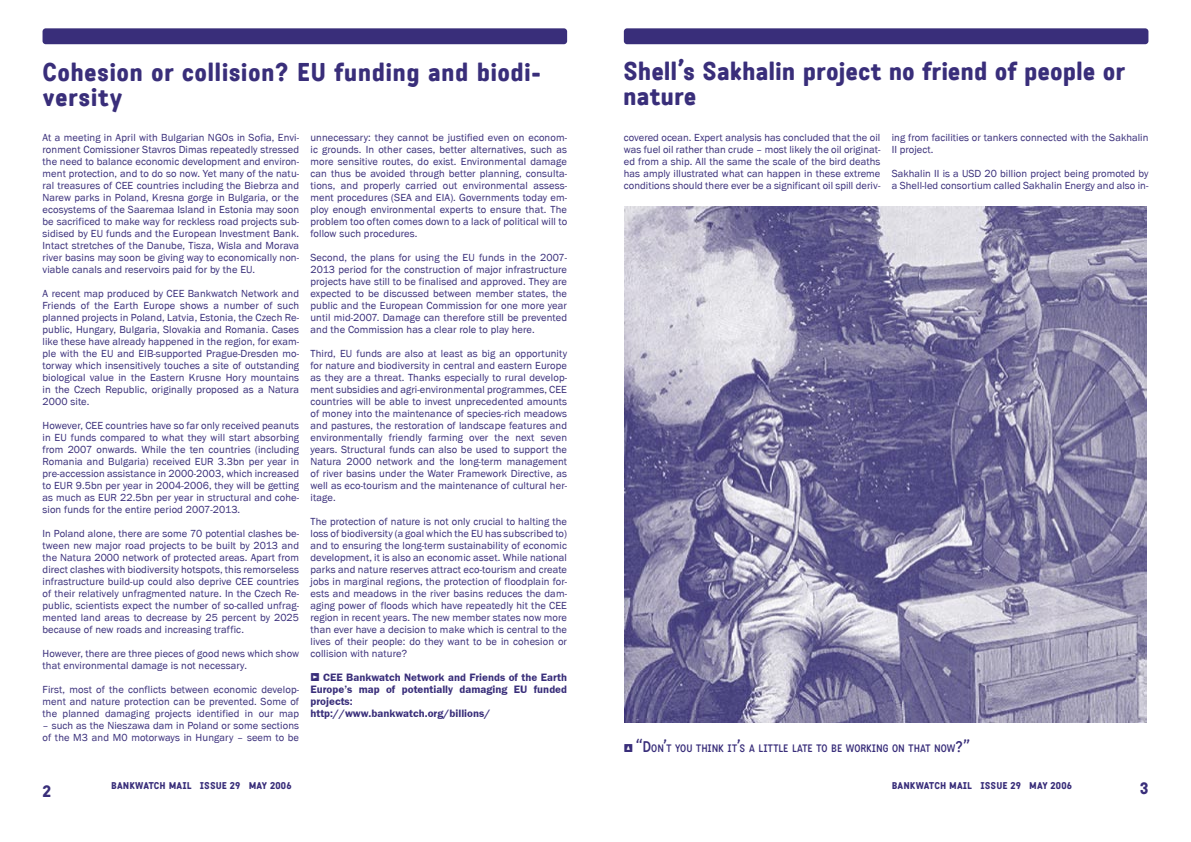
<style>
.page{position:relative;width:1191px;height:842px;background:#fff}
.page>*{position:absolute;margin:0;border:0;box-sizing:border-box;transform-origin:0 0}
.Headline_2{font:700 25px/25px "Katarine Bold CE";letter-spacing:.005em;color:#392e7a}
.t1{font:700 16px "Katarine Bold CE";color:#392e7a}
.Text_Links{font:600 11px/12px "Franklin Got Itc TEE";color:#392e7a;text-align:justify}
.Text_Regular{font:10.6px/12px "Franklin Got Itc TEE";letter-spacing:.01em;color:#392e7a;text-align:justify}
.Photo_Description{font:10.5px "Katarine Bold CE";color:#392e7a}
.Info_Bottom_Page{font:700 9.6px "Katarine Bold CE";letter-spacing:.01em;color:#392e7a}
.s1{font-family:"Katarine Expert";font-weight:700}
.s2{font-family:"Katarine Expert";font-weight:700;font-size:11px}
.s3{font-size:15px}
</style>
<div class="page">
<div style="left:43px;top:28px;width:524px;height:16px;background:#392e7a"></div>
<div style="left:624px;top:28px;width:524px;height:16px;background:#392e7a"></div>
<img style="left:624px;top:207px;width:522px;height:516px">
<p class="Headline_2" style="left:43px;top:59px;width:500px">Cohesion or collision? EU funding and biodi&shy;versity</p>
<p class="Headline_2" style="left:623px;top:58px;width:503px">Shell’s Sakhalin project no friend of people or nature</p>
<p class="Text_Regular" style="left:43px;top:131px;width:258px">At a meeting in April with Bulgarian NGOs in Sofia, Envi&shy;ronment Comissioner Stavros Dimas repeatedly stressed the need to balance economic development and environ&shy;ment protection, and to do so now. Yet many of the natu&shy;ral treasures of CEE countries including the Biebrza and Narew parks in Poland, Kresna gorge in Bulgaria, or the ecosystems of the Saaremaa Island in Estonia may soon be sacrificed to make way for reckless road projects sub&shy;sidised by EU funds and the European Investment Bank.<br>Intact stretches of the Danube, Tisza, Wisla and Morava river basins may soon be giving way to economically non&shy;viable canals and reservoirs paid for by the EU.</p>
<p class="Text_Regular" style="left:43px;top:287px;width:258px">A recent map produced by CEE Bankwatch Network and Friends of the Earth Europe shows a number of such planned projects in Poland, Latvia, Estonia, the Czech Re&shy;public, Hungary, Bulgaria, Slovakia and Romania. Cases like these have already happened in the region, for exam&shy;ple with the EU and EIB-supported Prague-Dresden mo&shy;torway which insensitively touches a site of outstanding biological value in the Eastern Krusne Hory mountains in the Czech Republic, originally proposed as a Natura 2000 site.</p>
<p class="Text_Regular" style="left:43px;top:419px;width:258px">However, CEE countries have so far only received peanuts in EU funds compared to what they will start absorbing from 2007 onwards. While the ten countries (including Romania and Bulgaria) received EUR 3.3bn per year in pre-accession assistance in 2000-2003, which increased to EUR 9.5bn per year in 2004-2006, they will be getting as much as EUR 22.5bn per year in structural and cohe&shy;sion funds for the entire period 2007-2013.</p>
<p class="Text_Regular" style="left:43px;top:527px;width:258px">In Poland alone, there are some 70 potential clashes be&shy;tween new major road projects to be built by 2013 and the Natura 2000 network of protected areas. Apart from direct clashes with biodiversity hotspots, this remorseless infrastructure build-up could also deprive CEE countries of their relatively unfragmented nature. In the Czech Re&shy;public, scientists expect the number of so-called unfrag&shy;mented land areas to decrease by 25 percent by 2025 because of new roads and increasing traffic.</p>
<p class="Text_Regular" style="left:43px;top:647px;width:258px">However, there are three pieces of good news which show that environmental damage is not necessary.</p>
<p class="Text_Regular" style="left:43px;top:683px;width:258px">First, most of the conflicts between economic develop&shy;ment and nature protection can be prevented. Some of the planned damaging projects identified in our map</p>
<p class="Text_Regular" style="left:43px;top:719px;width:258px">– such as the Nieszawa dam in Poland or some sections of the M3 and M0 motorways in Hungary – seem to be</p>
<p class="Text_Regular" style="left:310px;top:131px;width:258px">unnecessary: they cannot be justified even on econom&shy;ic grounds. In other cases, better alternatives, such as more sensitive routes, do exist. Environmental damage can thus be avoided through better planning, consulta&shy;tions, and properly carried out environmental assess&shy;ment procedures (SEA and EIA). Governments today em&shy;ploy enough environmental experts to ensure that. The problem too often comes down to a lack of political will to follow such procedures.</p>
<p class="Text_Regular" style="left:310px;top:251px;width:258px">Second, the plans for using the EU funds in the 2007- 2013 period for the construction of major infrastructure projects have still to be finalised and approved. They are expected to be discussed between member states, the public and the European Commission for one more year until mid-2007. Damage can therefore still be prevented and the Commission has a clear role to play here.</p>
<p class="Text_Regular" style="left:310px;top:347px;width:258px">Third, EU funds are also at least as big an opportunity for nature and biodiversity in central and eastern Europe as they are a threat. Thanks especially to rural develop&shy;ment subsidies and agri-environmental programmes, CEE countries will be able to invest unprecedented amounts of money into the maintenance of species-rich meadows and pastures, the restoration of landscape features and environmentally friendly farming over the next seven years. Structural funds can also be used to support the Natura 2000 network and the long-term management of river basins under the Water Framework Directive, as well as eco-tourism and the maintenance of cultural her&shy;itage.</p>
<p class="Text_Regular" style="left:310px;top:515px;width:258px">The protection of nature is not only crucial to halting the loss of biodiversity (a goal which the EU has subscribed to) and to ensuring the long-term sustainability of economic development, it is also an economic asset. While national parks and nature reserves attract eco-tourism and create jobs in marginal regions, the protection of floodplain for&shy;ests and meadows in the river basins reduces the dam&shy;aging power of floods which have repeatedly hit the CEE region in recent years. The new member states now more than ever have a decision to make which is central to the lives of their people: do they want to be in cohesion or collision with nature?</p>
<p class="Text_Links" style="left:310px;top:671px;width:258px"><span class="s1">o</span> CEE Bankwatch Network and Friends of the Earth Europe’s map of potentially damaging EU funded projects:</p>
<p class="Text_Links" style="left:310px;top:707px;width:181px">http://www.bankwatch.org/billions/</p>
<p class="Text_Regular" style="left:624px;top:131px;width:258px">covered ocean. Expert analysis has concluded that the oil was fuel oil rather than crude – most likely the oil originat&shy;ed from a ship. All the same the scale of the bird deaths has amply illustrated what can happen in these extreme conditions should there ever be a significant oil spill deriv-</p>
<p class="Text_Regular" style="left:891px;top:131px;width:258px">ing from facilities or tankers connected with the Sakhalin<br>II project.</p>
<p class="Text_Regular" style="left:891px;top:167px;width:258px">Sakhalin II is a USD 20 billion project being promoted by a Shell-led consortium called Sakhalin Energy and also in-</p>
<p class="Photo_Description" style="left:624px;top:742px;width:348px"><span class="s2">p</span> <span class="s3">“D</span>ON<span class="s3">’</span>T YOU THINK IT<span class="s3">’</span>S A LITTLE LATE TO BE WORKING ON THAT NOW<span class="s3">?”</span></p>
<p class="Info_Bottom_Page" style="left:111px;top:779px;width:182px">BANKWATCH MAIL ISSUE 29 MAY 2006</p>
<p class="Info_Bottom_Page" style="left:891px;top:779px;width:182px">BANKWATCH MAIL ISSUE 29 MAY 2006</p>
<p class="t1" style="left:43px;top:781px;width:10px">2</p>
<p class="t1" style="left:1139px;top:778px;width:10px">3</p>
</div>
